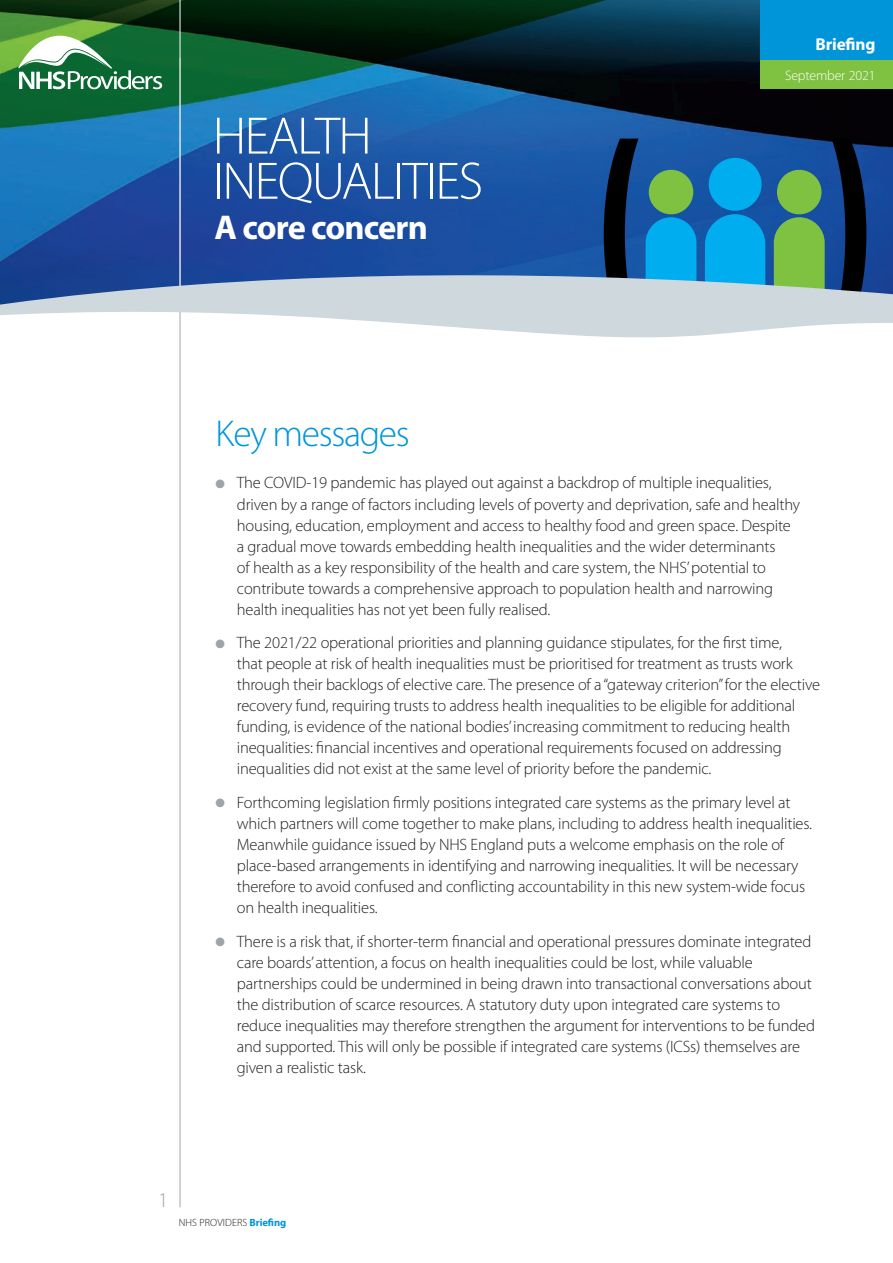
<style>
.page{position:relative;width:893px;height:1263px;background:#fff}
.page>*{position:absolute;margin:0;border:0;box-sizing:border-box;transform-origin:0 0}
.t1{font:300 53.1px/45.2px "Myriad Pro";letter-spacing:-.03em;color:#fff}
.t2{font:300 37.5px "Myriad Pro";letter-spacing:-.035em;color:#0095d9}
.t3{font:700 34.5px "Myriad Pro";letter-spacing:-.025em;color:#fff}
.t4{font:300 21px "Myriad Pro";color:#9da5ab}
.t5{font:700 17.25px "Myriad Pro";letter-spacing:-.01em;color:#fff}
.t6{font:300 16.5px/21px "Myriad Pro";letter-spacing:-.01em;color:#231f20}
.t7{font:300 13.8px "Myriad Pro";letter-spacing:-.01em;color:#fff}
.t8{font:300 10.5px "Myriad Pro";letter-spacing:.01em;color:#231f20}
.s1{color:#9da5ab}
.s2{font-weight:700;color:#0095d9}
</style>
<div class="page">
<img style="left:0;top:0;width:893px;height:234px">
<svg style="left:646px;top:217px;width:50px;height:17px"></svg>
<div style="left:649px;top:170px;width:44px;height:44px;background:#7fc241;border-radius:50%"></div>
<svg style="left:705px;top:214px;width:60px;height:20px"></svg>
<div style="left:709px;top:158px;width:53px;height:53px;background:#00aeef;border-radius:50%"></div>
<svg style="left:774px;top:217px;width:51px;height:17px"></svg>
<div style="left:777px;top:170px;width:44px;height:44px;background:#7fc241;border-radius:50%"></div>
<svg style="left:604px;top:139px;width:34px;height:95px;background:#0a2243"></svg>
<svg style="left:832px;top:139px;width:34px;height:95px;background:#091c3d"></svg>
<hr style="left:180px;top:58px;width:1px;height:1149px;background:#9da5ab">
<svg style="left:18px;top:36px;width:144px;height:53px"></svg>
<div style="left:761px;top:0;width:132px;height:86px;background:#0095d9"></div>
<div style="left:761px;top:60px;width:132px;height:29px;background:#7fc241"></div>
<hr style="left:180px;top:0;width:1px;height:292px;background:#fff">
<svg style="left:0;top:234px;width:893px;height:184px"></svg>
<h1 class="t1" style="left:213px;top:114px;width:272px">HEALTH<br>INEQUALITIES</h1>
<h3 class="t3" style="left:215px;top:204px;width:215px">A core concern</h3>
<p class="t5" style="left:815px;top:33px;width:62px">Briefing</p>
<p class="t7" style="left:785px;top:68px;width:92px">September 2021</p>
<h2 class="t2" style="left:216px;top:413px;width:196px">Key messages</h2>
<p class="t6" style="left:237px;top:473px;width:565px;text-indent:-21px"><span class="s1">●</span> The COVID-19 pandemic has played out against a backdrop of multiple inequalities, driven by a range of factors including levels of poverty and deprivation, safe and healthy housing, education, employment and access to healthy food and green space. Despite a gradual move towards embedding health inequalities and the wider determinants<br>of health as a key responsibility of the health and care system, the NHS’ potential to contribute towards a comprehensive approach to population health and narrowing health inequalities has not yet been fully realised.</p>
<p class="t6" style="left:237px;top:632px;width:585px;text-indent:-21px"><span class="s1">●</span> The 2021/22 operational priorities and planning guidance stipulates, for the first time,<br>that people at risk of health inequalities must be prioritised for treatment as trusts work through their backlogs of elective care. The presence of a “gateway criterion” for the elective recovery fund, requiring trusts to address health inequalities to be eligible for additional funding, is evidence of the national bodies’ increasing commitment to reducing health inequalities: financial incentives and operational requirements focused on addressing inequalities did not exist at the same level of priority before the pandemic.</p>
<p class="t6" style="left:237px;top:792px;width:577px;text-indent:-21px"><span class="s1">●</span> Forthcoming legislation firmly positions integrated care systems as the primary level at which partners will come together to make plans, including to address health inequalities.<br>Meanwhile guidance issued by NHS England puts a welcome emphasis on the role of place-based arrangements in identifying and narrowing inequalities. It will be necessary therefore to avoid confused and conflicting accountability in this new system-wide focus on health inequalities.</p>
<p class="t6" style="left:237px;top:931px;width:580px;text-indent:-21px"><span class="s1">●</span> There is a risk that, if shorter-term financial and operational pressures dominate integrated care boards’ attention, a focus on health inequalities could be lost, while valuable partnerships could be undermined in being drawn into transactional conversations about the distribution of scarce resources. A statutory duty upon integrated care systems to reduce inequalities may therefore strengthen the argument for interventions to be funded and supported. This will only be possible if integrated care systems (ICSs) themselves are given a realistic task.</p>
<p class="t4" style="left:158px;top:1189px;width:12px">1</p>
<p class="t8" style="left:179px;top:1217px;width:109px">NHS PROVIDERS <span class="s2">Briefing</span></p>
</div>
